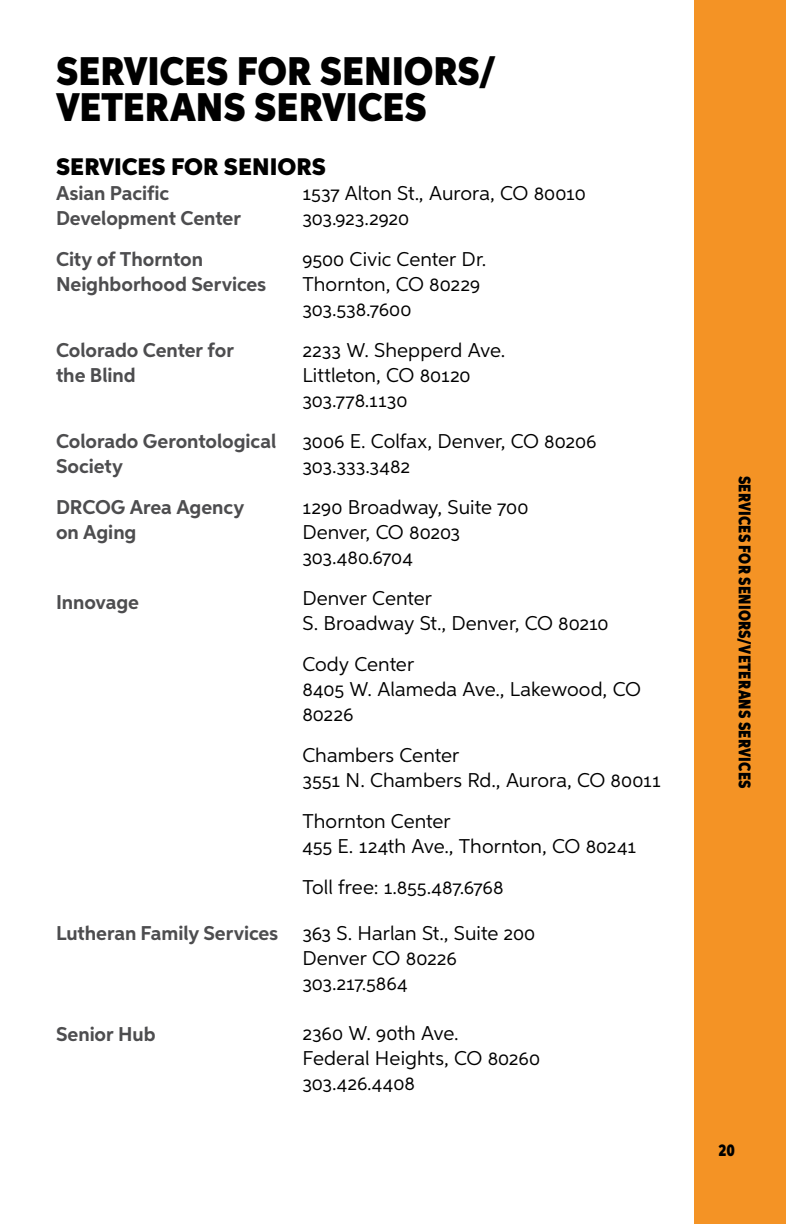
<style>
.page{position:relative;width:786px;height:1224px;background:#fff}
.page>*{position:absolute;margin:0;border:0;box-sizing:border-box;transform-origin:0 0}
.t1{font:900 40px/36px "Aspira Nar";letter-spacing:-.005em;color:#000}
.t2{font:900 24px "Aspira";color:#000}
.t3{font:20px/25px "Aspira";color:#000}
.t4{font:700 20px/25px "Aspira";color:#4d4d4f}
.t5{font:900 17px "Aspira XX Nar";letter-spacing:.01em;color:#000}
</style>
<div class="page">
<div style="left:694px;top:0;width:92px;height:1224px;background:#f49325"></div>
<h1 class="t1" style="left:56px;top:54px;width:442px">SERVICES FOR SENIORS/<br>VETERANS SERVICES</h1>
<p class="t2" style="left:56px;top:152px;width:271px">SERVICES FOR SENIORS</p>
<p class="t4" style="left:56px;top:180px;width:186px">Asian Pacific<br>Development Center</p>
<p class="t4" style="left:56px;top:246px;width:212px">City of Thornton<br>Neighborhood Services</p>
<p class="t4" style="left:56px;top:337px;width:180px">Colorado Center for the Blind</p>
<p class="t4" style="left:56px;top:428px;width:222px">Colorado Gerontological<br>Society</p>
<p class="t4" style="left:56px;top:494px;width:190px">DRCOG Area Agency on Aging</p>
<p class="t4" style="left:56px;top:589px;width:85px">Innovage</p>
<p class="t4" style="left:56px;top:920px;width:224px">Lutheran Family Services</p>
<p class="t4" style="left:56px;top:1021px;width:101px">Senior Hub</p>
<p class="t3" style="left:302px;top:180px;width:285px">1537 Alton St., Aurora, CO 80010<br>303.923.2920</p>
<p class="t3" style="left:302px;top:246px;width:185px">9500 Civic Center Dr.<br>Thornton, CO 80229<br>303.538.7600</p>
<p class="t3" style="left:302px;top:337px;width:204px">2233 W. Shepperd Ave.<br>Littleton, CO 80120<br>303.778.1130</p>
<p class="t3" style="left:302px;top:428px;width:296px">3006 E. Colfax, Denver, CO 80206<br>303.333.3482</p>
<p class="t3" style="left:302px;top:494px;width:228px">1290 Broadway, Suite 700<br>Denver, CO 80203<br>303.480.6704</p>
<p class="t3" style="left:302px;top:585px;width:308px">Denver Center<br>S. Broadway St., Denver, CO 80210</p>
<p class="t3" style="left:302px;top:651px;width:340px">Cody Center<br>8405 W. Alameda Ave., Lakewood, CO<br>80226</p>
<p class="t3" style="left:302px;top:742px;width:360px">Chambers Center<br>3551 N. Chambers Rd., Aurora, CO 80011</p>
<p class="t3" style="left:302px;top:808px;width:335px">Thornton Center<br>455 E. 124th Ave., Thornton, CO 80241</p>
<p class="t3" style="left:302px;top:874px;width:203px">Toll free: 1.855.487.6768</p>
<p class="t3" style="left:302px;top:920px;width:234px">363 S. Harlan St., Suite 200<br>Denver CO 80226<br>303.217.5864</p>
<p class="t3" style="left:302px;top:1020px;width:239px">2360 W. 90th Ave.<br>Federal Heights, CO 80260<br>303.426.4408</p>
<p class="t5" style="left:755px;top:476px;width:314px;rotate:90deg">SERVICES FOR SENIORS/VETERANS SERVICES</p>
<p class="t5" style="left:718px;top:1140px;width:18px">20</p>
</div>
